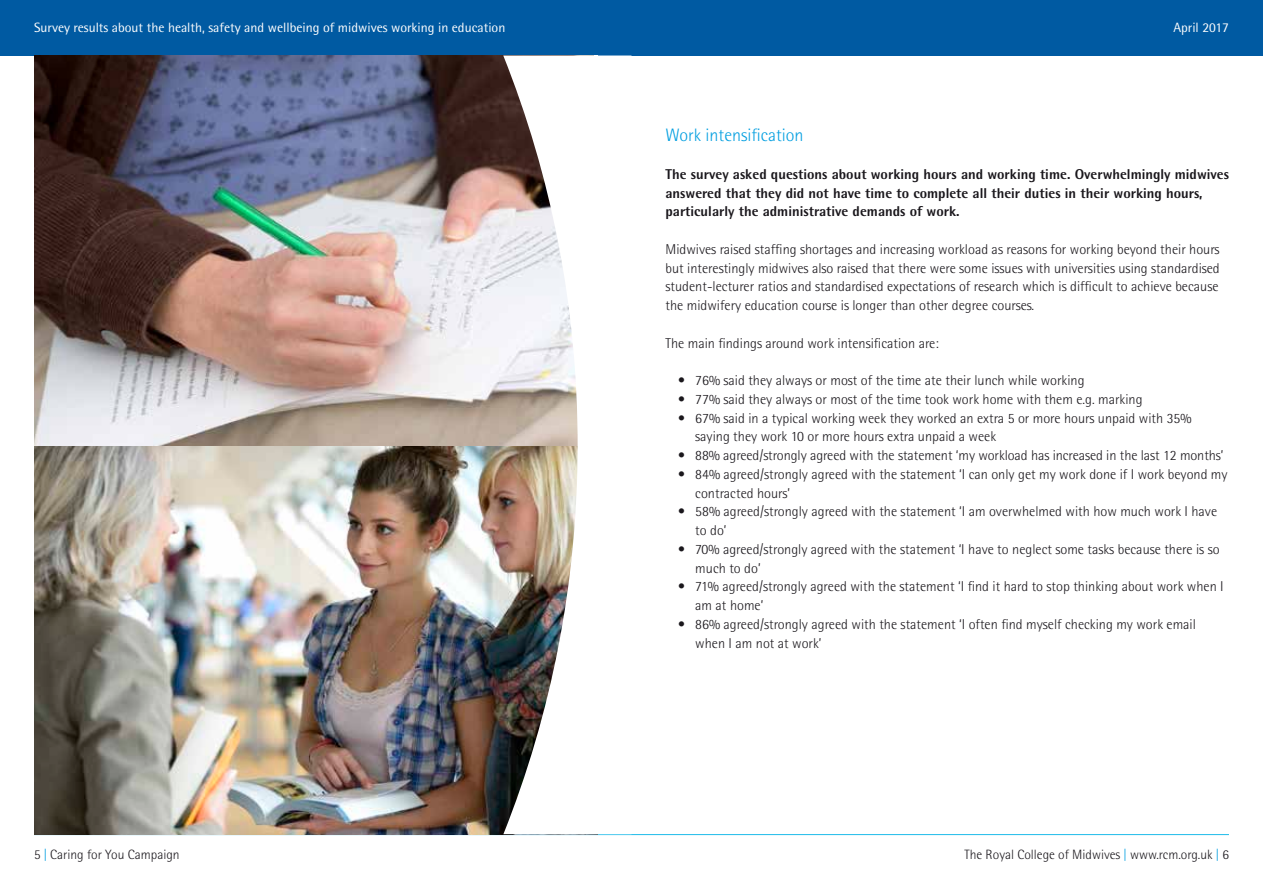
<style>
.page{position:relative;width:1263px;height:893px;background:#fff}
.page>*{position:absolute;margin:0;border:0;box-sizing:border-box;transform-origin:0 0}
.t1{font:300 18px "Rotis Semi Sans";color:#009ee0}
.t2{font:300 14.25px/18.8px "Rotis Semi Sans";color:#1a171c}
.t3{font:800 14.25px/18.8px "Rotis Semi Sans";color:#1a171c}
.t4{font:13.5px "Rotis Semi Sans";color:#fff}
.t5{font:300 13.5px "Rotis Semi Sans";color:#1a171c}
.s1{color:#009ee0}
</style>
<div class="page">
<hr style="left:34px;top:834px;width:1195px;height:1px;background:#1dbbea">
<div style="left:0;top:0;width:1263px;height:56px;background:#005aa2"></div>
<img style="left:34px;top:56px;width:469px;height:390px">
<img style="left:34px;top:446px;width:469px;height:388px">
<img style="left:503px;top:56px;width:75px;height:778px">
<p class="t4" style="left:34px;top:19px;width:473px">Survey results about the health, safety and wellbeing of midwives working in education</p>
<p class="t4" style="left:1173px;top:19px;width:57px">April 2017</p>
<p class="t5" style="left:34px;top:847px;width:147px">5 <span class="s1">|</span> Caring for You Campaign</p>
<p class="t1" style="left:665px;top:125px;width:140px">Work intensification</p>
<p class="t3" style="left:665px;top:164px;width:565px">The survey asked questions about working hours and working time. Overwhelmingly midwives answered that they did not have time to complete all their duties in their working hours, particularly the administrative demands of work.</p>
<p class="t2" style="left:665px;top:240px;width:556px;text-align:justify">Midwives raised staffing shortages and increasing workload as reasons for working beyond their hours but interestingly midwives also raised that there were some issues with universities using standardised student-lecturer ratios and standardised expectations of research which is difficult to achieve because the midwifery education course is longer than other degree courses.</p>
<p class="t2" style="left:665px;top:333px;width:275px">The main findings around work intensification are:</p>
<p class="t2" style="left:678px;top:371px;width:408px">• 76% said they always or most of the time ate their lunch while working</p>
<p class="t2" style="left:678px;top:390px;width:466px">• 77% said they always or most of the time took work home with them e.g. marking</p>
<p class="t2" style="left:695px;top:408px;width:498px;text-indent:-17px">• 67% said in a typical working week they worked an extra 5 or more hours unpaid with 35% saying they work 10 or more hours extra unpaid a week</p>
<p class="t2" style="left:678px;top:446px;width:547px">• 88% agreed/strongly agreed with the statement ‘my workload has increased in the last 12 months’</p>
<p class="t2" style="left:695px;top:465px;width:534px;text-indent:-17px">• 84% agreed/strongly agreed with the statement ‘I can only get my work done if I work beyond my contracted hours’</p>
<p class="t2" style="left:695px;top:502px;width:523px;text-indent:-17px">• 58% agreed/strongly agreed with the statement ‘I am overwhelmed with how much work I have to do’</p>
<p class="t2" style="left:695px;top:540px;width:526px;text-indent:-17px">• 70% agreed/strongly agreed with the statement ‘I have to neglect some tasks because there is so much to do’</p>
<p class="t2" style="left:695px;top:577px;width:530px;text-indent:-17px">• 71% agreed/strongly agreed with the statement ‘I find it hard to stop thinking about work when I am at home’</p>
<p class="t2" style="left:695px;top:615px;width:502px;text-indent:-17px">• 86% agreed/strongly agreed with the statement ‘I often find myself checking my work email when I am not at work’</p>
<p class="t5" style="left:964px;top:847px;width:266px">The Royal College of Midwives <span class="s1">|</span> www.rcm.org.uk <span class="s1">|</span> 6</p>
</div>
